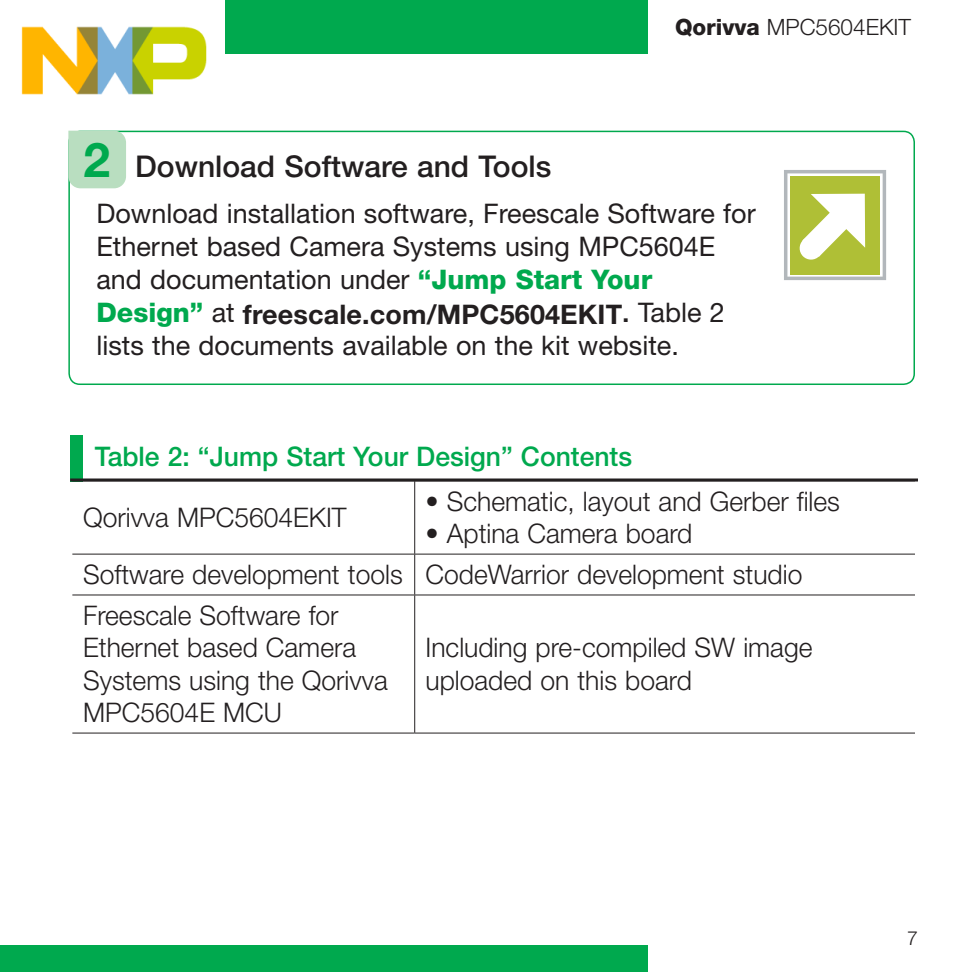
<style>
.page{position:relative;width:972px;height:972px;background:#fff}
.page>*{position:absolute;margin:0;border:0;box-sizing:border-box;transform-origin:0 0}
.t1{font:700 48px "Helvetica Neue LT Pro";color:#00a94e}
.QSG-Step_Body_Text{font:500 30px "Helvetica Neue LT Pro";color:#231f20}
.BR11_QSG_TableBody{font:300 27px/32.4px "Helvetica Neue LT Pro";color:#231f20}
._02-body_text{font:27px/33.6px "Helvetica Neue LT Pro";color:#231f20}
.BR11_QSG_Subhead{font:500 27px "Helvetica Neue LT Pro";color:#00a94e}
.t2{font:300 22.5px "Helvetica Neue LT Pro";color:#231f20}
.t3{font:300 19.5px "Helvetica Neue LT Pro";color:#231f20}
.s1{font-weight:800}
.s2{font-weight:800;color:#00a94e}
.s3{font-weight:700}
.s4{font-weight:500}
</style>
<div class="page">
<div style="left:0;top:945px;width:648px;height:27px;background:#00a94e"></div>
<div style="left:0;top:0;width:648px;height:54px;background:#00a94e"></div>
<div style="left:68px;top:131px;width:847px;height:254px;border:2px solid #00a94e;border-radius:11px"></div>
<div style="left:68px;top:131px;width:58px;height:57px;background:#b9dec0"></div>
<div style="left:70px;top:435px;width:13px;height:46px;background:#00a94e"></div>
<svg style="left:70px;top:478px;width:848px;height:4px;background:#5e5b5c"></svg>
<hr style="left:414px;top:554px;width:1px;height:41px;background:#231f20">
<hr style="left:414px;top:595px;width:1px;height:138px;background:#231f20">
<hr style="left:72px;top:554px;width:343px;height:1px;background:#231f20">
<hr style="left:415px;top:554px;width:500px;height:1px;background:#231f20">
<hr style="left:72px;top:480px;width:343px;height:1px;background:#231f20">
<hr style="left:415px;top:480px;width:500px;height:1px;background:#231f20">
<hr style="left:414px;top:481px;width:1px;height:73px;background:#231f20">
<hr style="left:72px;top:594px;width:343px;height:2px;background:#231f20">
<hr style="left:415px;top:594px;width:500px;height:2px;background:#231f20">
<hr style="left:72px;top:733px;width:343px;height:1px;background:#231f20">
<hr style="left:415px;top:733px;width:500px;height:1px;background:#231f20">
<svg style="left:784px;top:170px;width:102px;height:110px"></svg>
<img style="left:0;top:0;width:225px;height:95px">
<p class="t2" style="left:675px;top:13px;width:238px"><span class="s1">Qorivva</span> MPC5604EKIT</p>
<p class="t1" style="left:84px;top:129px;width:28px">2</p>
<p class="QSG-Step_Body_Text" style="left:135px;top:148px;width:418px">Download Software and Tools</p>
<p class="_02-body_text" style="left:96px;top:196px;width:661px">Download installation software, Freescale Software for Ethernet based Camera Systems using MPC5604E and documentation under <span class="s2">“Jump Start Your Design”</span> at <span class="s3">freescale.com/MPC5604EKIT</span><span class="s4">.</span> Table 2</p>
<p class="_02-body_text" style="left:96px;top:328px;width:584px">lists the documents available on the kit website.</p>
<p class="BR11_QSG_Subhead" style="left:95px;top:440px;width:539px">Table 2: “Jump Start Your Design” Contents</p>
<p class="BR11_QSG_TableBody" style="left:83px;top:501px;width:265px">Qorivva MPC5604EKIT</p>
<p class="BR11_QSG_TableBody" style="left:426px;top:485px;width:416px">• Schematic, layout and Gerber files</p>
<p class="BR11_QSG_TableBody" style="left:426px;top:517px;width:268px">• Aptina Camera board</p>
<p class="BR11_QSG_TableBody" style="left:83px;top:558px;width:321px">Software development tools</p>
<p class="BR11_QSG_TableBody" style="left:426px;top:558px;width:378px">CodeWarrior development studio</p>
<p class="BR11_QSG_TableBody" style="left:83px;top:599px;width:306px">Freescale Software for<br>Ethernet based Camera<br>Systems using the Qorivva<br>MPC5604E MCU</p>
<p class="BR11_QSG_TableBody" style="left:426px;top:631px;width:388px">Including pre-compiled SW image uploaded on this board</p>
<p class="t3" style="left:907px;top:926px;width:12px">7</p>
</div>
